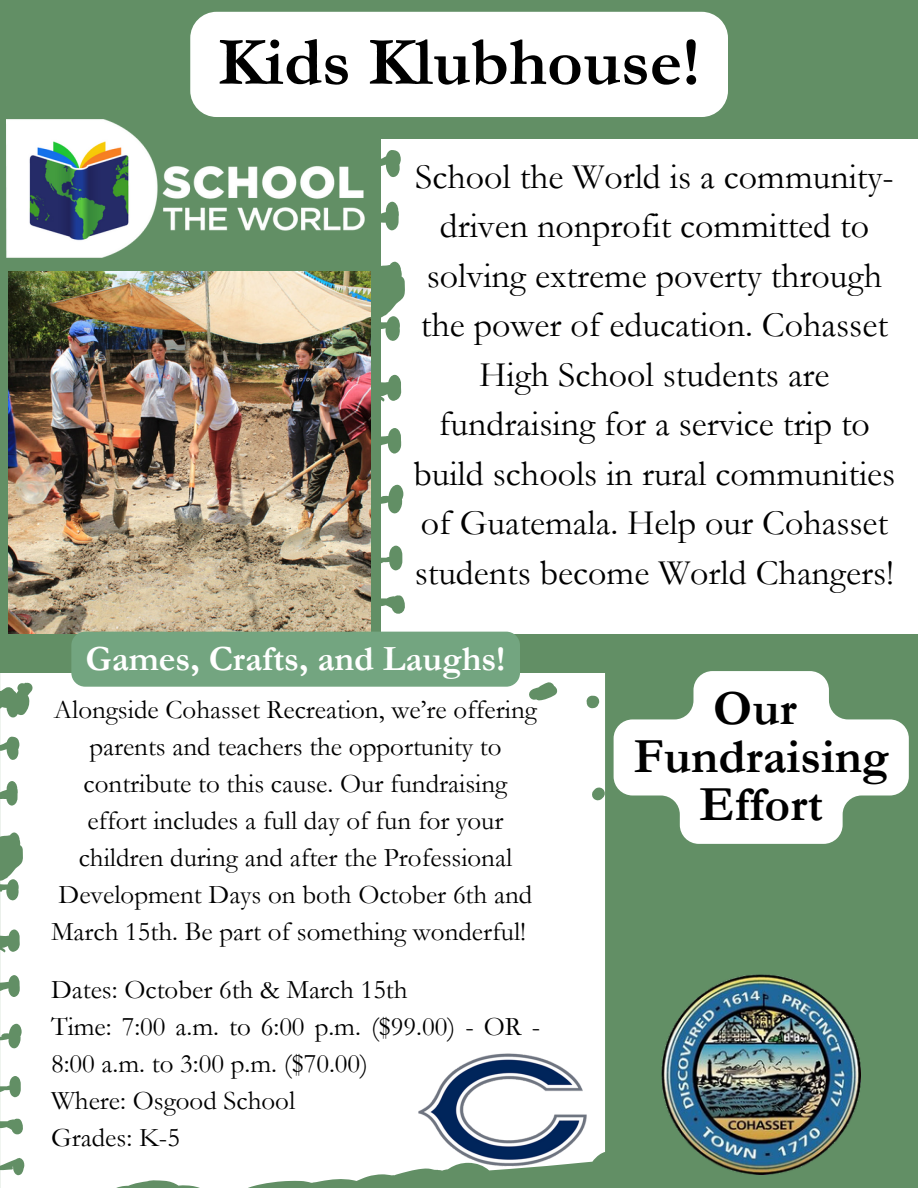
<style>
.page{position:relative;width:918px;height:1188px;background:#628f65}
.page>*{position:absolute;margin:0;border:0;box-sizing:border-box;transform-origin:0 0}
.t1{font:700 69px "Garamond";color:#000}
.t2{font:700 49.5px/48.3px "Garamond";color:#000;text-align:center}
.t3{font:36px/49.5px "Garamond";color:#000;text-align:center}
.t4{font:700 35.7px "Garamond";color:#fff}
.t5{font:27px/37.2px "Garamond";color:#000;text-align:center}
</style>
<div class="page">
<img style="left:662px;top:975px;width:199px;height:199px">
<img style="left:6px;top:119px;width:359px;height:138px">
<img style="left:9px;top:271px;width:362px;height:362px">
<div style="left:381px;top:139px;width:537px;height:493px;background:#fff"></div>
<hr style="left:433px;top:145px;width:485px;height:4px;background:#fff">
<div style="left:433px;top:179px;width:485px;height:5px;background:#fff"></div>
<div style="left:433px;top:214px;width:485px;height:5px;background:#fff"></div>
<hr style="left:433px;top:249px;width:485px;height:4px;background:#fff">
<div style="left:433px;top:283px;width:485px;height:5px;background:#fff"></div>
<div style="left:433px;top:318px;width:485px;height:5px;background:#fff"></div>
<hr style="left:433px;top:353px;width:485px;height:4px;background:#fff">
<div style="left:433px;top:387px;width:485px;height:5px;background:#fff"></div>
<div style="left:432px;top:422px;width:486px;height:5px;background:#fff"></div>
<div style="left:432px;top:456px;width:486px;height:5px;background:#fff"></div>
<div style="left:432px;top:491px;width:486px;height:5px;background:#fff"></div>
<hr style="left:432px;top:526px;width:486px;height:4px;background:#fff">
<div style="left:432px;top:560px;width:486px;height:5px;background:#fff"></div>
<div style="left:432px;top:595px;width:486px;height:5px;background:#fff"></div>
<hr style="left:432px;top:630px;width:486px;height:3px;background:#fff">
<div style="left:0;top:673px;width:605px;height:515px;background:#fff"></div>
<hr style="left:47px;top:732px;width:533px;height:4px;background:#fff">
<hr style="left:47px;top:762px;width:533px;height:4px;background:#fff">
<div style="left:47px;top:791px;width:533px;height:5px;background:#fff"></div>
<hr style="left:47px;top:821px;width:533px;height:4px;background:#fff">
<hr style="left:47px;top:851px;width:532px;height:4px;background:#fff">
<hr style="left:47px;top:881px;width:532px;height:4px;background:#fff">
<hr style="left:47px;top:910px;width:532px;height:4px;background:#fff">
<hr style="left:47px;top:940px;width:532px;height:4px;background:#fff">
<hr style="left:46px;top:970px;width:533px;height:4px;background:#fff">
<hr style="left:46px;top:1000px;width:533px;height:4px;background:#fff">
<hr style="left:46px;top:1029px;width:533px;height:4px;background:#fff">
<hr style="left:46px;top:1059px;width:533px;height:4px;background:#fff">
<hr style="left:46px;top:1089px;width:533px;height:4px;background:#fff">
<hr style="left:46px;top:1118px;width:533px;height:4px;background:#fff">
<hr style="left:46px;top:1148px;width:532px;height:4px;background:#fff">
<div style="left:71px;top:632px;width:449px;height:55px;background:#73a580;border-radius:14px"></div>
<img style="left:418px;top:1038px;width:169px;height:150px">
<svg style="left:614px;top:671px;width:295px;height:173px;fill:#fff"></svg>
<div style="left:190px;top:12px;width:538px;height:105px;background:#fff"></div>
<p class="t1" style="left:218px;top:25px;width:484px">Kids Klubhouse!</p>
<p class="t3" style="left:413px;top:152px;width:483px">School the World is a community&shy;driven nonprofit committed to solving extreme poverty through the power of education. Cohasset<br>High School students are fundraising for a service trip to build schools in rural communities of Guatemala. Help our Cohasset students become World Changers!</p>
<p class="t4" style="left:86px;top:639px;width:421px">Games, Crafts, and Laughs!</p>
<p class="t5" style="left:51px;top:691px;width:487px">Alongside Cohasset Recreation, we’re offering parents and teachers the opportunity to contribute to this cause. Our fundraising effort includes a full day of fun for your children during and after the Professional Development Days on both October 6th and March 15th. Be part of something wonderful!</p>
<p class="t5" style="left:51px;top:971px;width:358px">Dates: October 6th &amp; March 15th</p>
<p class="t5" style="left:51px;top:1008px;width:491px;text-align:left">Time: 7:00 a.m. to 6:00 p.m. ($99.00) - OR -<br>8:00 a.m. to 3:00 p.m. ($70.00)</p>
<p class="t5" style="left:51px;top:1083px;width:246px">Where: Osgood School</p>
<p class="t5" style="left:51px;top:1120px;width:130px">Grades: K-5</p>
<p class="t2" style="left:713px;top:685px;width:85px">Our</p>
<p class="t2" style="left:633px;top:733px;width:257px">Fundraising<br>Effort</p>
</div>
